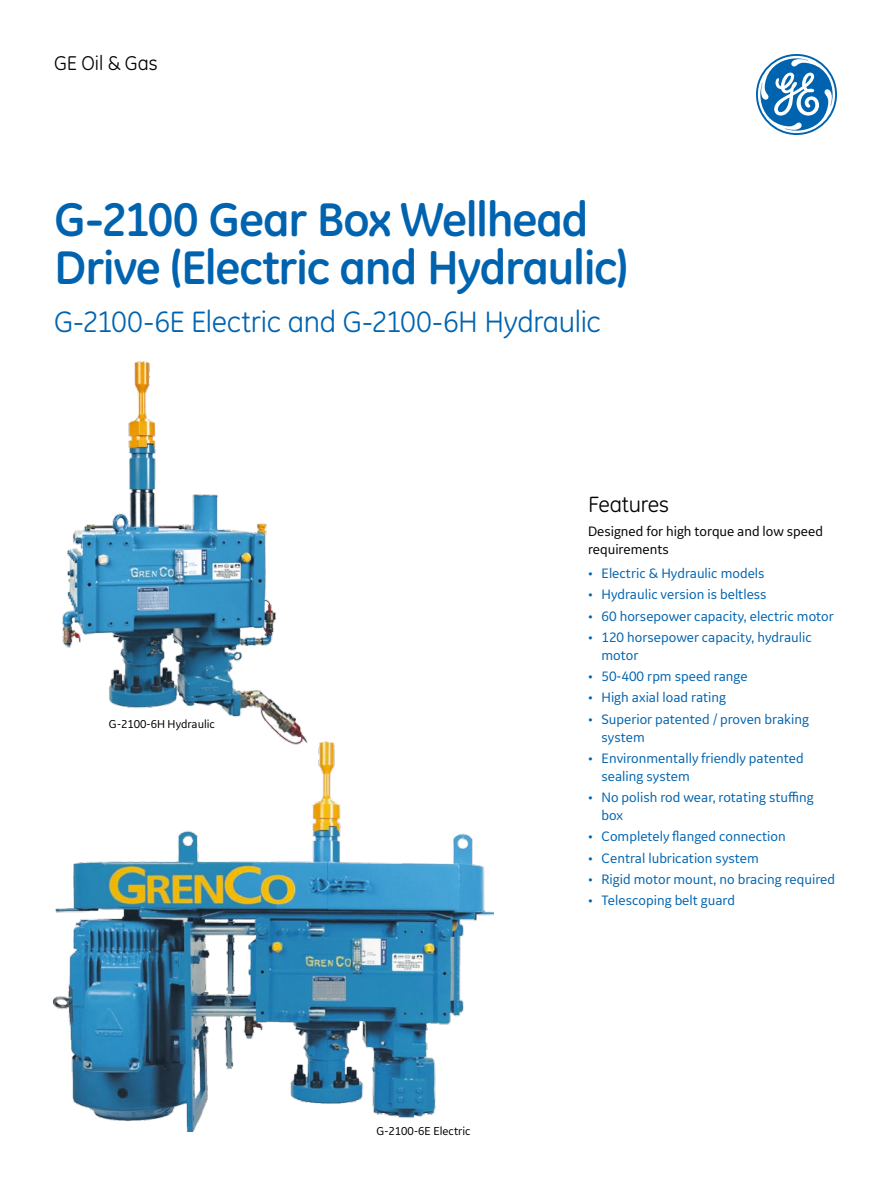
<style>
.page{position:relative;width:891px;height:1188px;background:#fff}
.page>*{position:absolute;margin:0;border:0;box-sizing:border-box;transform-origin:0 0}
.t1{font:700 48px/48px "GE Inspira";letter-spacing:-.03em;color:#0063af}
.t2{font:30px "GE Inspira";letter-spacing:-.015em;color:#0063af}
.t3{font:22.5px "GE Inspira";letter-spacing:-.01em;color:#000}
.t4{font:20.25px "GE Inspira";letter-spacing:-.005em;color:#000}
.t5{font:14.25px/18px "GE Inspira Sans";color:#0063af}
.t6{font:14.25px/18px "GE Inspira Sans";color:#000}
.t7{font:12px "GE Inspira Sans";color:#000}
</style>
<div class="page">
<svg style="left:756px;top:54px;width:81px;height:81px"></svg>
<img style="left:52px;top:741px;width:442px;height:391px">
<img style="left:54px;top:361px;width:258px;height:387px">
<h2 class="t4" style="left:54px;top:51px;width:105px">GE Oil &amp; Gas</h2>
<h2 class="t1" style="left:54px;top:195px;width:576px">G-2100 Gear Box Wellhead<br>Drive (Electric and Hydraulic)</h2>
<h2 class="t2" style="left:54px;top:305px;width:549px">G-2100-6E Electric and G-2100-6H Hydraulic</h2>
<p class="t7" style="left:109px;top:716px;width:108px">G-2100-6H Hydraulic</p>
<p class="t7" style="left:376px;top:1123px;width:96px">G-2100-6E Electric</p>
<h3 class="t3" style="left:588px;top:492px;width:83px">Features</h3>
<p class="t6" style="left:588px;top:522px;width:237px">Designed for high torque and low speed requirements</p>
<p class="t5" style="left:588px;top:564px;width:178px">• Electric &amp; Hydraulic models</p>
<p class="t5" style="left:588px;top:585px;width:180px">• Hydraulic version is beltless</p>
<p class="t5" style="left:588px;top:607px;width:247px">• 60 horsepower capacity, electric motor</p>
<p class="t5" style="left:601px;top:628px;width:212px;text-indent:-13px">• 120 horsepower capacity, hydraulic motor</p>
<p class="t5" style="left:588px;top:667px;width:161px">• 50-400 rpm speed range</p>
<p class="t5" style="left:588px;top:688px;width:140px">• High axial load rating</p>
<p class="t5" style="left:601px;top:710px;width:209px;text-indent:-13px">• Superior patented / proven braking system</p>
<p class="t5" style="left:601px;top:749px;width:204px;text-indent:-13px">• Environmentally friendly patented sealing system</p>
<p class="t5" style="left:601px;top:788px;width:214px;text-indent:-13px">• No polish rod wear, rotating stuffing box</p>
<p class="t5" style="left:588px;top:827px;width:199px">• Completely flanged connection</p>
<p class="t5" style="left:588px;top:848px;width:172px">• Central lubrication system</p>
<p class="t5" style="left:588px;top:870px;width:248px">• Rigid motor mount, no bracing required</p>
<p class="t5" style="left:588px;top:891px;width:149px">• Telescoping belt guard</p>
</div>
